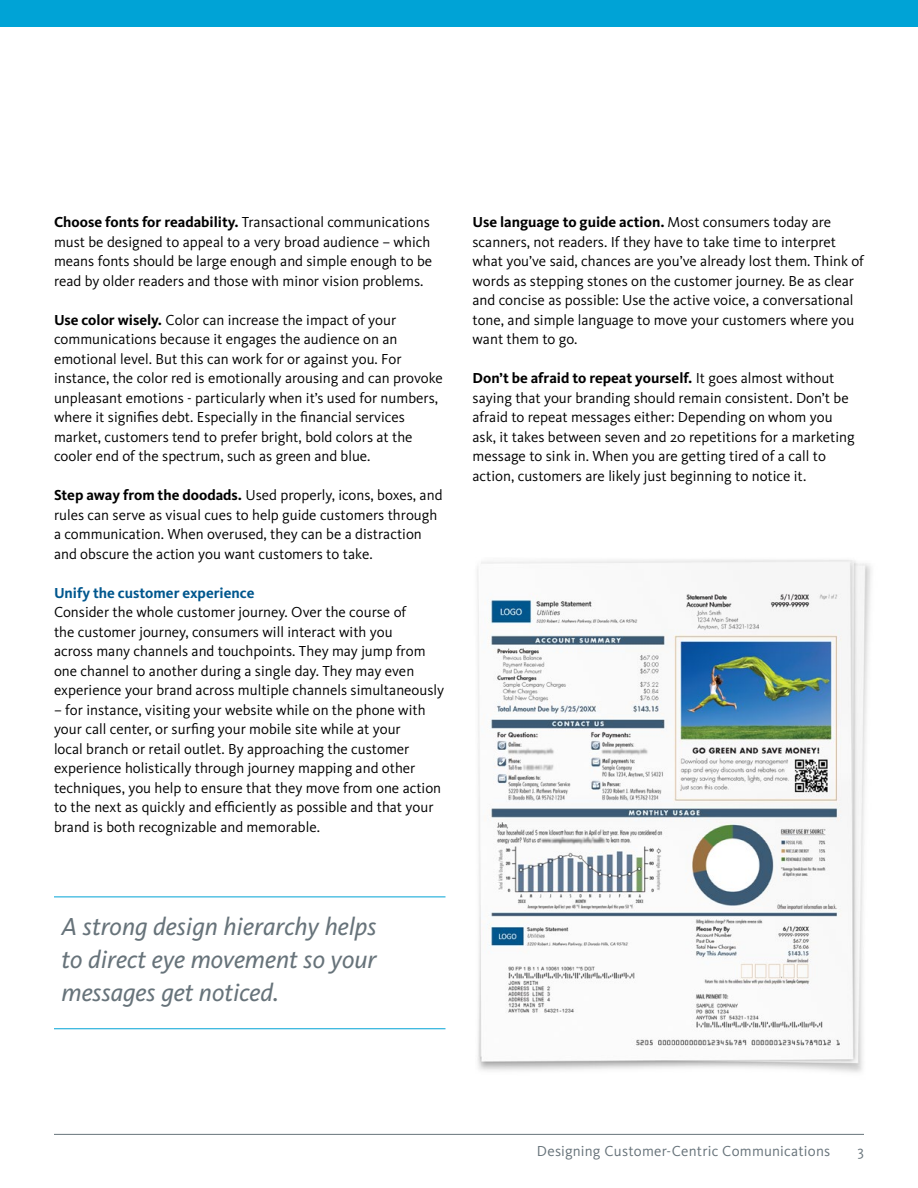
<style>
.page{position:relative;width:918px;height:1188px;background:#fff}
.page>*{position:absolute;margin:0;border:0;box-sizing:border-box;transform-origin:0 0}
.t1{font:italic 25.5px/33px "Kievit";color:#67737a;text-align:justify}
.t2{font:15px/19.5px "Kievit";color:#000}
.t3{font:700 15px "Kievit Pro";color:#000}
.t4{font:15px "Kievit";letter-spacing:.015em;color:#67737a}
.t5{font:700 15px "Kievit";color:#00578e}
.s1{font-family:"Kievit Pro";font-weight:700}
.s2{font-family:"Kievit";font-weight:400}
</style>
<div class="page">
<img style="left:477px;top:559px;width:394px;height:514px">
<div style="left:0;top:0;width:918px;height:27px;background:#00a3d6"></div>
<hr style="left:54px;top:1134px;width:810px;height:1px;background:#67737a">
<hr style="left:54px;top:897px;width:392px;height:1px;background:#00a3d6">
<hr style="left:54px;top:1028px;width:392px;height:1px;background:#00a3d6">
<p class="t2" style="left:54px;top:213px;width:380px"><span class="s1">Choose fonts for readability.</span> Transactional communications must be designed to appeal to a very broad audience – which means fonts should be large enough and simple enough to be read by older readers and those with minor vision problems.</p>
<p class="t2" style="left:54px;top:310px;width:390px"><span class="s1">Use color wisely.</span> Color can increase the impact of your communications because it engages the audience on an emotional level. But this can work for or against you. For instance, the color red is emotionally arousing and can provoke unpleasant emotions - particularly when it’s used for numbers, where it signifies debt. Especially in the financial services market, customers tend to prefer bright, bold colors at the cooler end of the spectrum, such as green and blue.</p>
<p class="t2" style="left:54px;top:486px;width:390px"><span class="s1">Step away from the doodads.</span> Used properly, icons, boxes, and rules can serve as visual cues to help guide customers through a communication. When overused, they can be a distraction and obscure the action you want customers to take.</p>
<p class="t5" style="left:54px;top:584px;width:202px">Unify the customer experience</p>
<p class="t2" style="left:54px;top:603px;width:392px">Consider the whole customer journey. Over the course of<br>the customer journey, consumers will interact with you<br>across many channels and touchpoints. They may jump from one channel to another during a single day. They may even experience your brand across multiple channels simultaneously</p>
<p class="t2" style="left:54px;top:700px;width:389px">– for instance, visiting your website while on the phone with your call center, or surfing your mobile site while at your<br>local branch or retail outlet. By approaching the customer experience holistically through journey mapping and other techniques, you help to ensure that they move from one action to the next as quickly and efficiently as possible and that your brand is both recognizable and memorable.</p>
<p class="t3" style="left:472px;top:213px;width:360px">Use language to guide action. <span class="s2">Most consumers today are</span></p>
<p class="t2" style="left:472px;top:232px;width:393px">scanners, not readers. If they have to take time to interpret what you’ve said, chances are you’ve already lost them. Think of words as stepping stones on the customer journey. Be as clear and concise as possible: Use the active voice, a conversational tone, and simple language to move your customers where you want them to go.</p>
<p class="t3" style="left:472px;top:369px;width:364px">Don’t be afraid to repeat yourself. <span class="s2">It goes almost without</span></p>
<p class="t2" style="left:472px;top:388px;width:384px">saying that your branding should remain consistent. Don’t be afraid to repeat messages either: Depending on whom you ask, it takes between seven and 20 repetitions for a marketing message to sink in. When you are getting tired of a call to action, customers are likely just beginning to notice it.</p>
<h1 class="t1" style="left:61px;top:910px;width:317px">A strong design hierarchy helps to direct eye movement so your messages get noticed.</h1>
<p class="t4" style="left:537px;top:1143px;width:295px">Designing Customer-Centric Communications</p>
<p class="t4" style="left:858px;top:1143px;width:8px">3</p>
</div>
